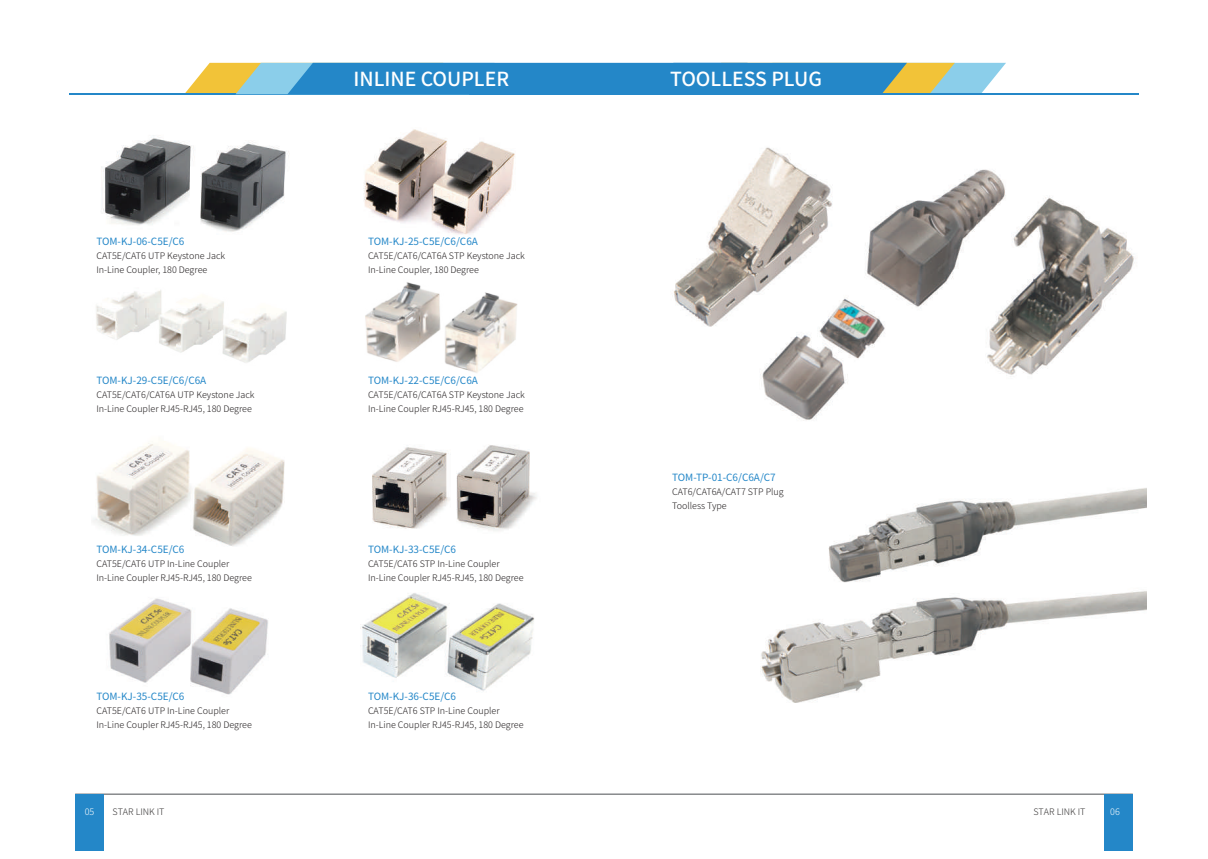
<style>
.page{position:relative;width:1208px;height:859px;background:#fff}
.page>*{position:absolute;margin:0;border:0;box-sizing:border-box;transform-origin:0 0}
.t1{font:500 19.4px "Source Han Sans CN";color:#fff}
.t2{font:10px "Source Han Sans CN";color:#2487c8}
.t3{font:300 9px/14px "Source Han Sans CN";color:#231f20}
.t4{font:300 9px "Source Han Sans CN";color:#373535}
.t5{font:300 9px "Source Han Sans CN";color:#fff}
</style>
<div class="page">
<img style="left:101px;top:138px;width:189px;height:94px">
<img style="left:96px;top:290px;width:191px;height:73px">
<img style="left:93px;top:441px;width:192px;height:105px">
<img style="left:109px;top:598px;width:159px;height:97px">
<img style="left:360px;top:593px;width:174px;height:98px">
<img style="left:372px;top:445px;width:165px;height:86px">
<img style="left:365px;top:282px;width:153px;height:91px">
<img style="left:364px;top:129px;width:151px;height:106px">
<hr style="left:70px;top:94px;width:1069px;height:1px;background:#2487c8">
<svg style="left:184px;top:63px;width:822px;height:31px;background:#4f9abd"></svg>
<hr style="left:75px;top:794px;width:1057px;height:1px;background:#808285">
<div style="left:75px;top:794px;width:29px;height:56px;background:#2487c8"></div>
<div style="left:1104px;top:794px;width:28px;height:56px;background:#2487c8"></div>
<img style="left:674px;top:147px;width:460px;height:274px">
<img style="left:761px;top:488px;width:385px;height:215px">
<h1 class="t1" style="left:353px;top:68px;width:157px">INLINE COUPLER</h1>
<h1 class="t1" style="left:670px;top:68px;width:153px">TOOLLESS PLUG</h1>
<p class="t2" style="left:96px;top:236px;width:90px">TOM-KJ-06-C5E/C6</p>
<p class="t3" style="left:96px;top:249px;width:130px">CAT5E/CAT6 UTP Keystone Jack<br>In-Line Coupler, 180 Degree</p>
<p class="t2" style="left:368px;top:236px;width:111px">TOM-KJ-25-C5E/C6/C6A</p>
<p class="t3" style="left:368px;top:249px;width:158px">CAT5E/CAT6/CAT6A STP Keystone Jack<br>In-Line Coupler, 180 Degree</p>
<p class="t2" style="left:96px;top:374px;width:111px">TOM-KJ-29-C5E/C6/C6A</p>
<p class="t3" style="left:96px;top:387px;width:160px">CAT5E/CAT6/CAT6A UTP Keystone Jack<br>In-Line Coupler RJ45-RJ45, 180 Degree</p>
<p class="t2" style="left:368px;top:374px;width:111px">TOM-KJ-22-C5E/C6/C6A</p>
<p class="t3" style="left:368px;top:387px;width:158px">CAT5E/CAT6/CAT6A STP Keystone Jack<br>In-Line Coupler RJ45-RJ45, 180 Degree</p>
<p class="t2" style="left:672px;top:472px;width:105px">TOM-TP-01-C6/C6A/C7</p>
<p class="t3" style="left:672px;top:485px;width:113px">CAT6/CAT6A/CAT7 STP Plug<br>Toolless Type</p>
<p class="t2" style="left:96px;top:544px;width:90px">TOM-KJ-34-C5E/C6</p>
<p class="t3" style="left:96px;top:557px;width:157px">CAT5E/CAT6 UTP In-Line Coupler<br>In-Line Coupler RJ45-RJ45, 180 Degree</p>
<p class="t2" style="left:368px;top:544px;width:90px">TOM-KJ-33-C5E/C6</p>
<p class="t3" style="left:368px;top:557px;width:157px">CAT5E/CAT6 STP In-Line Coupler<br>In-Line Coupler RJ45-RJ45, 180 Degree</p>
<p class="t2" style="left:96px;top:691px;width:90px">TOM-KJ-35-C5E/C6</p>
<p class="t3" style="left:96px;top:704px;width:157px">CAT5E/CAT6 UTP In-Line Coupler<br>In-Line Coupler RJ45-RJ45, 180 Degree</p>
<p class="t2" style="left:368px;top:691px;width:90px">TOM-KJ-36-C5E/C6</p>
<p class="t3" style="left:368px;top:704px;width:157px">CAT5E/CAT6 STP In-Line Coupler<br>In-Line Coupler RJ45-RJ45, 180 Degree</p>
<p class="t5" style="left:85px;top:806px;width:11px">05</p>
<p class="t4" style="left:112px;top:806px;width:54px">STAR LINK IT</p>
<p class="t4" style="left:1033px;top:806px;width:54px">STAR LINK IT</p>
<p class="t5" style="left:1110px;top:806px;width:11px">06</p>
</div>
